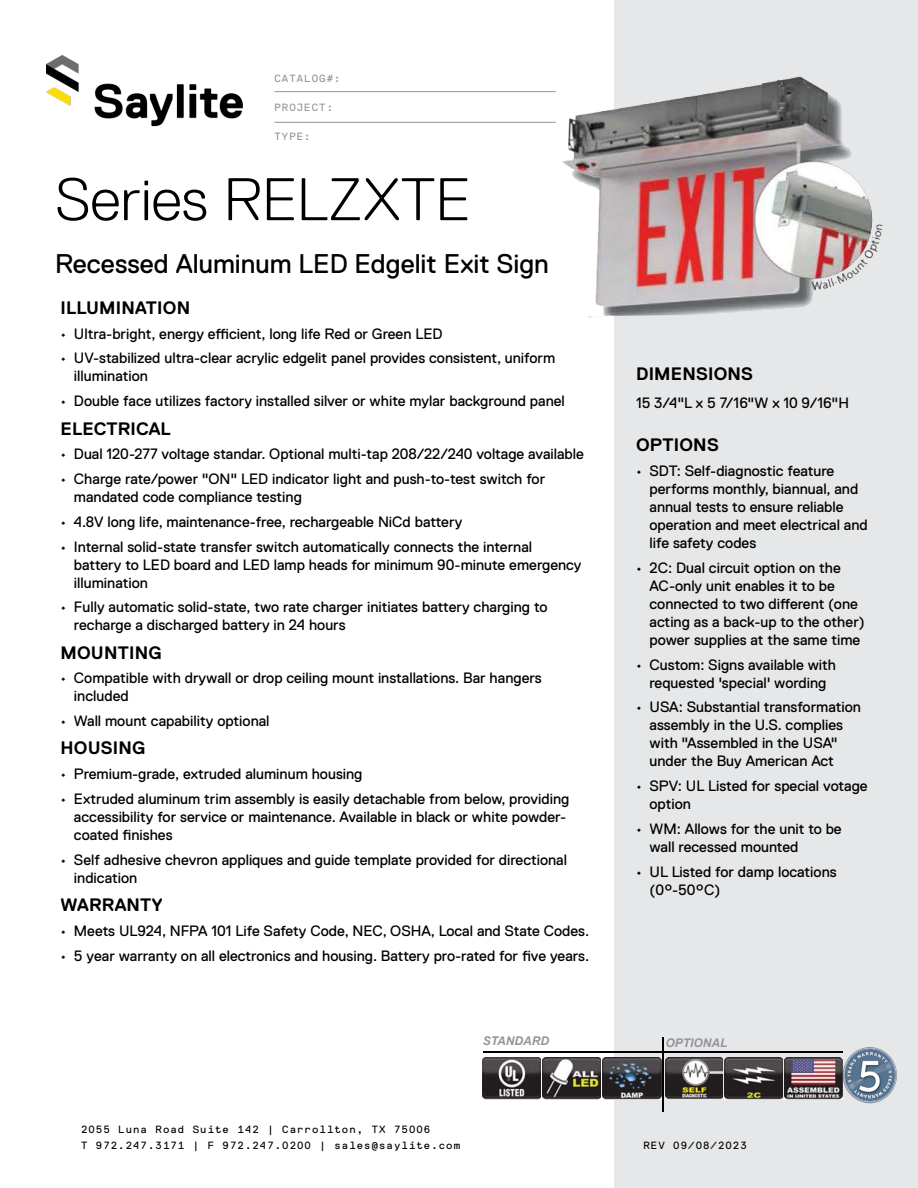
<style>
.page{position:relative;width:918px;height:1188px;background:#fff}
.page>*{position:absolute;margin:0;border:0;box-sizing:border-box;transform-origin:0 0}
.t1{font:300 60px "Replica Std";color:#000}
.t2{font:27px "Replica Std";color:#000}
.t3{font:700 18px "Replica Std";letter-spacing:.01em;color:#000}
.t4{font:15px/18px "Replica Std";color:#000}
.t5{font:italic 700 12px "Arial";color:#939598}
.t6{font:10.5px/16.5px "Replica Mono Std";letter-spacing:.1em;color:#000}
.t7{font:10.5px "Replica Mono Std";letter-spacing:.1em;color:#939598}
</style>
<div class="page">
<hr style="left:274px;top:122px;width:282px;height:1px;background:#939598">
<hr style="left:274px;top:91px;width:282px;height:1px;background:#939598">
<div style="left:614px;top:0;width:304px;height:1188px;background:#e6e7e8"></div>
<img style="left:47px;top:55px;width:196px;height:72px">
<img style="left:843px;top:1047px;width:54px;height:56px">
<hr style="left:483px;top:1051px;width:360px;height:2px;background:#000">
<hr style="left:662px;top:1037px;width:2px;height:75px;background:#000">
<img style="left:483px;top:1058px;width:58px;height:42px">
<img style="left:543px;top:1058px;width:58px;height:42px">
<img style="left:603px;top:1058px;width:58px;height:42px">
<img style="left:666px;top:1058px;width:57px;height:41px">
<img style="left:785px;top:1058px;width:58px;height:42px">
<img style="left:725px;top:1058px;width:58px;height:42px">
<img style="left:523px;top:76px;width:360px;height:242px">
<p class="t7" style="left:274px;top:72px;width:68px">CATALOG#:</p>
<p class="t7" style="left:274px;top:102px;width:60px">PROJECT:</p>
<p class="t7" style="left:274px;top:130px;width:38px">TYPE:</p>
<h1 class="t1" style="left:55px;top:166px;width:417px">Series RELZXTE</h1>
<h2 class="t2" style="left:55px;top:249px;width:495px">Recessed Aluminum LED Edgelit Exit Sign</h2>
<p class="t3" style="left:61px;top:298px;width:131px">ILLUMINATION</p>
<p class="t4" style="left:60px;top:325px;width:384px">• Ultra-bright, energy efficient, long life Red or Green LED</p>
<p class="t4" style="left:74px;top:349px;width:483px;text-indent:-14px">• UV-stabilized ultra-clear acrylic edgelit panel provides consistent, uniform illumination</p>
<p class="t4" style="left:60px;top:392px;width:506px">• Double face utilizes factory installed silver or white mylar background panel</p>
<p class="t3" style="left:61px;top:418px;width:112px">ELECTRICAL</p>
<p class="t4" style="left:60px;top:445px;width:525px">• Dual 120-277 voltage standar. Optional multi-tap 208/22/240 voltage available</p>
<p class="t4" style="left:74px;top:470px;width:473px;text-indent:-14px">• Charge rate/power "ON" LED indicator light and push-to-test switch for mandated code compliance testing</p>
<p class="t4" style="left:60px;top:513px;width:403px">• 4.8V long life, maintenance-free, rechargeable NiCd battery</p>
<p class="t4" style="left:74px;top:537px;width:509px;text-indent:-14px">• Internal solid-state transfer switch automatically connects the internal battery to LED board and LED lamp heads for minimum 90-minute emergency illumination</p>
<p class="t4" style="left:74px;top:598px;width:475px;text-indent:-14px">• Fully automatic solid-state, two rate charger initiates battery charging to recharge a discharged battery in 24 hours</p>
<p class="t3" style="left:61px;top:642px;width:103px">MOUNTING</p>
<p class="t4" style="left:74px;top:669px;width:469px;text-indent:-14px">• Compatible with drywall or drop ceiling mount installations. Bar hangers included</p>
<p class="t4" style="left:60px;top:712px;width:211px">• Wall mount capability optional</p>
<p class="t3" style="left:61px;top:738px;width:86px">HOUSING</p>
<p class="t4" style="left:60px;top:765px;width:304px">• Premium-grade, extruded aluminum housing</p>
<p class="t4" style="left:74px;top:790px;width:497px;text-indent:-13px">• Extruded aluminum trim assembly is easily detachable from below, providing accessibility for service or maintenance. Available in black or white powder&shy;coated finishes</p>
<p class="t4" style="left:74px;top:851px;width:495px;text-indent:-14px">• Self adhesive chevron appliques and guide template provided for directional indication</p>
<p class="t3" style="left:61px;top:895px;width:104px">WARRANTY</p>
<p class="t4" style="left:60px;top:922px;width:530px">• Meets UL924, NFPA 101 Life Safety Code, NEC, OSHA, Local and State Codes.</p>
<p class="t4" style="left:60px;top:946px;width:530px">• 5 year warranty on all electronics and housing. Battery pro-rated for five years.</p>
<p class="t3" style="left:636px;top:364px;width:118px">DIMENSIONS</p>
<p class="t4" style="left:636px;top:394px;width:214px">15 3/4"L x 5 7/16"W x 10 9/16"H</p>
<p class="t3" style="left:636px;top:435px;width:84px">OPTIONS</p>
<p class="t4" style="left:650px;top:462px;width:220px;text-indent:-14px">• SDT: Self-diagnostic feature performs monthly, biannual, and annual tests to ensure reliable operation and meet electrical and life safety codes</p>
<p class="t4" style="left:650px;top:559px;width:217px;text-indent:-14px">• 2C: Dual circuit option on the<br>AC-only unit enables it to be connected to two different (one acting as a back-up to the other) power supplies at the same time</p>
<p class="t4" style="left:636px;top:656px;width:202px;text-align:center">• Custom: Signs available with requested 'special' wording</p>
<p class="t4" style="left:650px;top:698px;width:213px;text-indent:-14px">• USA: Substantial transformation assembly in the U.S. complies with "Assembled in the USA" under the Buy American Act</p>
<p class="t4" style="left:650px;top:777px;width:220px;text-indent:-14px">• SPV: UL Listed for special votage option</p>
<p class="t4" style="left:650px;top:820px;width:194px;text-indent:-14px">• WM: Allows for the unit to be wall recessed mounted</p>
<p class="t4" style="left:650px;top:863px;width:189px;text-indent:-14px">• UL Listed for damp locations (0°-50°C)</p>
<p class="t5" style="left:483px;top:1033px;width:68px">STANDARD</p>
<p class="t5" style="left:665px;top:1035px;width:64px">OPTIONAL</p>
<p class="t6" style="left:81px;top:1121px;width:381px">2055 Luna Road Suite 142 | Carrollton, TX 75006<br>T 972.247.3171 | F 972.247.0200 | sales@saylite.com</p>
<p class="t6" style="left:644px;top:1137px;width:105px">REV 09/08/2023</p>
</div>
